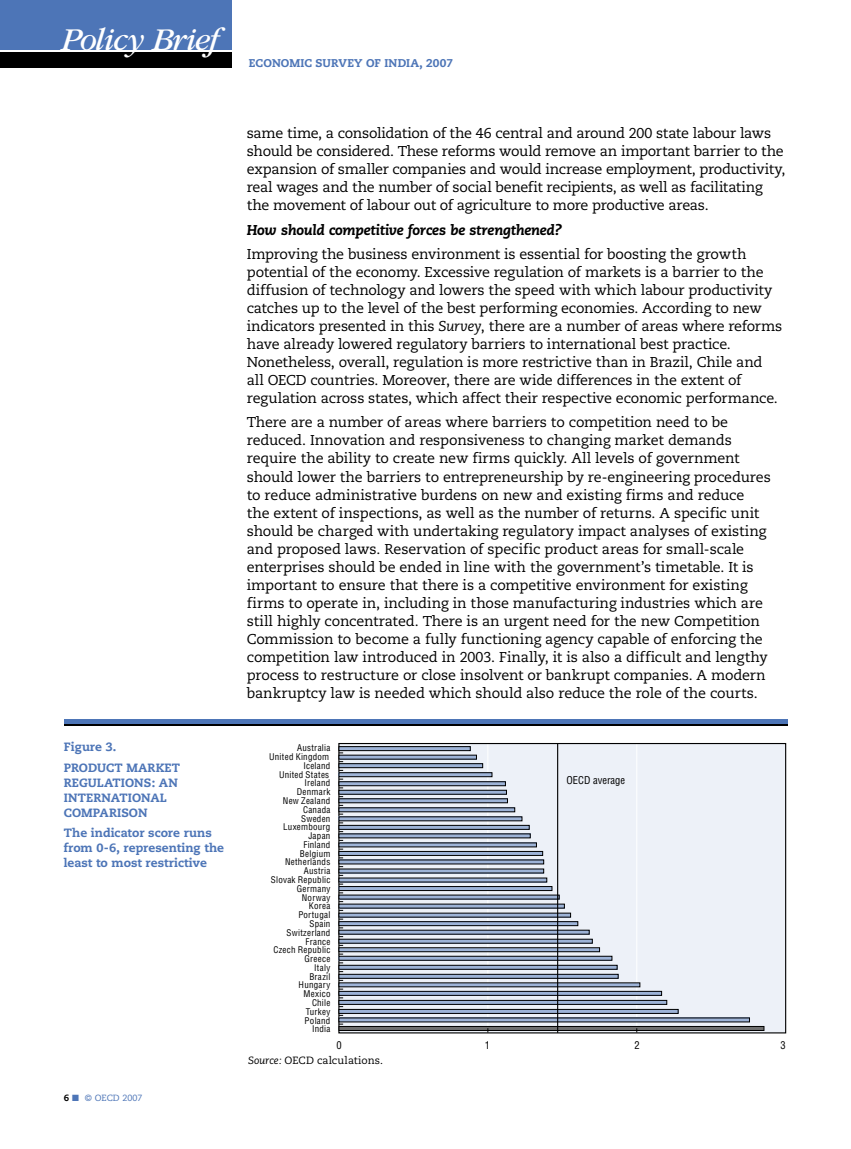
<style>
.page{position:relative;width:851px;height:1149px;background:#fff}
.page>*{position:absolute;margin:0;border:0;box-sizing:border-box;transform-origin:0 0}
.t1{font:italic 33px "ITC Garamond Std";letter-spacing:-.04em;color:#fff}
._00_Body{font:14.25px/18px "Caecilia";letter-spacing:-.015em;color:#000}
._00_Body-2{font:italic 800 14.25px "Caecilia";letter-spacing:-.02em;color:#000}
._03_Figure_subtitle{font:800 12px/15px "Caecilia";color:#4d75b7}
._03_Figure_Heading{font:800 12px/15px "Caecilia";letter-spacing:.005em;color:#4d75b7}
._03_Figure_Numbering{font:800 12px "Caecilia";letter-spacing:.005em;color:#4d75b7}
.t2{font:800 11.25px "Caecilia";letter-spacing:.005em;color:#4d75b7}
._03_Figure_Source{font:10.5px "Caecilia";letter-spacing:.005em;color:#000}
.t3{font:condensed 10.5px "Helvetica";color:#000}
.t4{font:condensed 9px "Helvetica";letter-spacing:.03em;color:#000}
.t5{font:9px "Caecilia";color:#4d75b7}
.s1{font-weight:800;color:#000}
.s2{font-style:italic}
</style>
<div class="page">
<div style="left:0;top:0;width:232px;height:50px;background:#4d75b7"></div>
<div style="left:0;top:52px;width:232px;height:15px;background:#000"></div>
<hr style="left:850px;top:0;width:1px;height:50px;background:#4d75b7">
<hr style="left:64px;top:719px;width:723px;height:4px;background:#4d75b7">
<hr style="left:64px;top:723px;width:723px;height:2px;background:#000">
<svg style="left:339px;top:743px;width:446px;height:289px;background:#d3d7df"></svg>
<hr style="left:487px;top:743px;width:1px;height:289px;background:#fff">
<hr style="left:636px;top:743px;width:1px;height:289px;background:#fff">
<hr style="left:339px;top:1009px;width:339px;height:4px;background:#9db3d7">
<div style="left:338px;top:1008px;width:340px;height:5px;border:1px solid #000"></div>
<hr style="left:339px;top:1000px;width:327px;height:4px;background:#9db3d7">
<div style="left:338px;top:999px;width:329px;height:5px;border:1px solid #000"></div>
<hr style="left:339px;top:991px;width:322px;height:4px;background:#9db3d7">
<div style="left:338px;top:990px;width:324px;height:5px;border:1px solid #000"></div>
<div style="left:339px;top:973px;width:279px;height:5px;background:#9db3d7"></div>
<div style="left:338px;top:973px;width:280px;height:5px;border:1px solid #000"></div>
<hr style="left:339px;top:964px;width:278px;height:4px;background:#9db3d7">
<div style="left:338px;top:964px;width:279px;height:5px;border:1px solid #000"></div>
<hr style="left:339px;top:955px;width:273px;height:4px;background:#9db3d7">
<div style="left:338px;top:955px;width:274px;height:5px;border:1px solid #000"></div>
<div style="left:338px;top:947px;width:262px;height:4px;border:1px solid #000"></div>
<svg style="left:339px;top:938px;width:253px;height:4px"></svg>
<svg style="left:339px;top:929px;width:250px;height:4px"></svg>
<div style="left:338px;top:921px;width:240px;height:4px;border:1px solid #000"></div>
<svg style="left:339px;top:912px;width:231px;height:4px"></svg>
<svg style="left:339px;top:903px;width:225px;height:4px"></svg>
<svg style="left:339px;top:894px;width:220px;height:4px"></svg>
<hr style="left:339px;top:886px;width:213px;height:4px;background:#94a9cc">
<div style="left:338px;top:885px;width:214px;height:5px;border:1px solid #000"></div>
<svg style="left:339px;top:877px;width:207px;height:4px"></svg>
<svg style="left:339px;top:868px;width:204px;height:4px"></svg>
<svg style="left:339px;top:859px;width:204px;height:4px"></svg>
<hr style="left:339px;top:851px;width:203px;height:4px;background:#9db3d7">
<div style="left:338px;top:850px;width:205px;height:5px;border:1px solid #000"></div>
<svg style="left:339px;top:842px;width:197px;height:4px"></svg>
<svg style="left:339px;top:833px;width:191px;height:4px"></svg>
<hr style="left:339px;top:825px;width:190px;height:4px;background:#9db3d7">
<div style="left:338px;top:824px;width:191px;height:5px;border:1px solid #000"></div>
<svg style="left:339px;top:816px;width:183px;height:4px"></svg>
<svg style="left:339px;top:807px;width:175px;height:4px"></svg>
<div style="left:338px;top:798px;width:170px;height:4px;border:1px solid #000"></div>
<hr style="left:339px;top:790px;width:167px;height:4px;background:#9db3d7">
<div style="left:338px;top:789px;width:168px;height:5px;border:1px solid #000"></div>
<div style="left:338px;top:781px;width:167px;height:4px;border:1px solid #000"></div>
<div style="left:338px;top:772px;width:154px;height:4px;border:1px solid #000"></div>
<div style="left:338px;top:763px;width:145px;height:4px;border:1px solid #000"></div>
<svg style="left:339px;top:755px;width:137px;height:4px"></svg>
<div style="left:338px;top:746px;width:132px;height:4px;border:1px solid #000"></div>
<hr style="left:339px;top:1026px;width:424px;height:4px;background:#6f6f6f">
<div style="left:338px;top:1025px;width:426px;height:5px;border:1px solid #000"></div>
<hr style="left:557px;top:742px;width:1px;height:290px;background:#000">
<h1 class="t1" style="left:61px;top:22px;width:159px">Policy Brief</h1>
<p class="t2" style="left:249px;top:56px;width:205px">ECONOMIC SURVEY OF INDIA, 2007</p>
<p class="_03_Figure_Numbering" style="left:64px;top:739px;width:54px">Figure 3.</p>
<p class="_03_Figure_Heading" style="left:64px;top:760px;width:118px">PRODUCT MARKET<br>REGULATIONS: AN<br>INTERNATIONAL<br>COMPARISON</p>
<p class="_03_Figure_subtitle" style="left:64px;top:824px;width:162px">The indicator score runs from 0-6, representing the least to most restrictive</p>
<p class="t5" style="left:64px;top:1092px;width:80px"><span class="s1">6</span> ■ © OECD 2007</p>
<p class="_00_Body" style="left:247px;top:124px;width:540px">same time, a consolidation of the 46 central and around 200 state labour laws should be considered. These reforms would remove an important barrier to the expansion of smaller companies and would increase employment, productivity, real wages and the number of social benefit recipients, as well as facilitating the movement of labour out of agriculture to more productive areas.</p>
<p class="_00_Body-2" style="left:247px;top:221px;width:317px">How should competitive forces be strengthened?</p>
<p class="_00_Body" style="left:247px;top:245px;width:537px">Improving the business environment is essential for boosting the growth potential of the economy. Excessive regulation of markets is a barrier to the diffusion of technology and lowers the speed with which labour productivity catches up to the level of the best performing economies. According to new indicators presented in this <span class="s2">Survey</span>, there are a number of areas where reforms have already lowered regulatory barriers to international best practice.<br>Nonetheless, overall, regulation is more restrictive than in Brazil, Chile and all OECD countries. Moreover, there are wide differences in the extent of regulation across states, which affect their respective economic performance.</p>
<p class="_00_Body" style="left:247px;top:413px;width:525px">There are a number of areas where barriers to competition need to be reduced. Innovation and responsiveness to changing market demands require the ability to create new firms quickly. All levels of government should lower the barriers to entrepreneurship by re-engineering procedures to reduce administrative burdens on new and existing firms and reduce<br>the extent of inspections, as well as the number of returns. A specific unit should be charged with undertaking regulatory impact analyses of existing and proposed laws. Reservation of specific product areas for small-scale enterprises should be ended in line with the government’s timetable. It is important to ensure that there is a competitive environment for existing firms to operate in, including in those manufacturing industries which are still highly concentrated. There is an urgent need for the new Competition Commission to become a fully functioning agency capable of enforcing the competition law introduced in 2003. Finally, it is also a difficult and lengthy process to restructure or close insolvent or bankrupt companies. A modern bankruptcy law is needed which should also reduce the role of the courts.</p>
<p class="t4" style="left:297px;top:742px;width:35px">Australia</p>
<p class="t4" style="left:269px;top:750px;width:62px">United Kingdom</p>
<p class="t4" style="left:303px;top:759px;width:29px">Iceland</p>
<p class="t4" style="left:279px;top:768px;width:52px">United States</p>
<p class="t4" style="left:304px;top:777px;width:27px">Ireland</p>
<p class="t4" style="left:297px;top:786px;width:35px">Denmark</p>
<p class="t4" style="left:283px;top:794px;width:49px">New Zealand</p>
<p class="t4" style="left:303px;top:803px;width:29px">Canada</p>
<p class="t4" style="left:301px;top:812px;width:31px">Sweden</p>
<p class="t4" style="left:283px;top:821px;width:49px">Luxembourg</p>
<p class="t4" style="left:308px;top:829px;width:24px">Japan</p>
<p class="t4" style="left:303px;top:838px;width:29px">Finland</p>
<p class="t4" style="left:300px;top:847px;width:32px">Belgium</p>
<p class="t4" style="left:285px;top:856px;width:47px">Netherlands</p>
<p class="t4" style="left:303px;top:865px;width:28px">Austria</p>
<p class="t4" style="left:271px;top:873px;width:61px">Slovak Republic</p>
<p class="t4" style="left:297px;top:882px;width:35px">Germany</p>
<p class="t4" style="left:302px;top:891px;width:30px">Norway</p>
<p class="t4" style="left:309px;top:900px;width:23px">Korea</p>
<p class="t4" style="left:298px;top:908px;width:34px">Portugal</p>
<p class="t4" style="left:309px;top:917px;width:23px">Spain</p>
<p class="t4" style="left:286px;top:926px;width:46px">Switzerland</p>
<p class="t4" style="left:305px;top:935px;width:26px">France</p>
<p class="t4" style="left:273px;top:944px;width:59px">Czech Republic</p>
<p class="t4" style="left:304px;top:952px;width:27px">Greece</p>
<p class="t4" style="left:314px;top:961px;width:18px">Italy</p>
<p class="t4" style="left:309px;top:970px;width:23px">Brazil</p>
<p class="t4" style="left:298px;top:979px;width:33px">Hungary</p>
<p class="t4" style="left:303px;top:988px;width:29px">Mexico</p>
<p class="t4" style="left:312px;top:996px;width:20px">Chile</p>
<p class="t4" style="left:306px;top:1005px;width:26px">Turkey</p>
<p class="t4" style="left:304px;top:1014px;width:27px">Poland</p>
<p class="t4" style="left:312px;top:1023px;width:20px">India</p>
<p class="t3" style="left:566px;top:773px;width:60px">OECD average</p>
<p class="t3" style="left:336px;top:1037px;width:7px">0</p>
<p class="t3" style="left:485px;top:1037px;width:7px">1</p>
<p class="t3" style="left:634px;top:1037px;width:7px">2</p>
<p class="t3" style="left:780px;top:1037px;width:7px">3</p>
<p class="_03_Figure_Source" style="left:248px;top:1053px;width:136px"><span class="s2">Source:</span> OECD calculations.</p>
</div>
